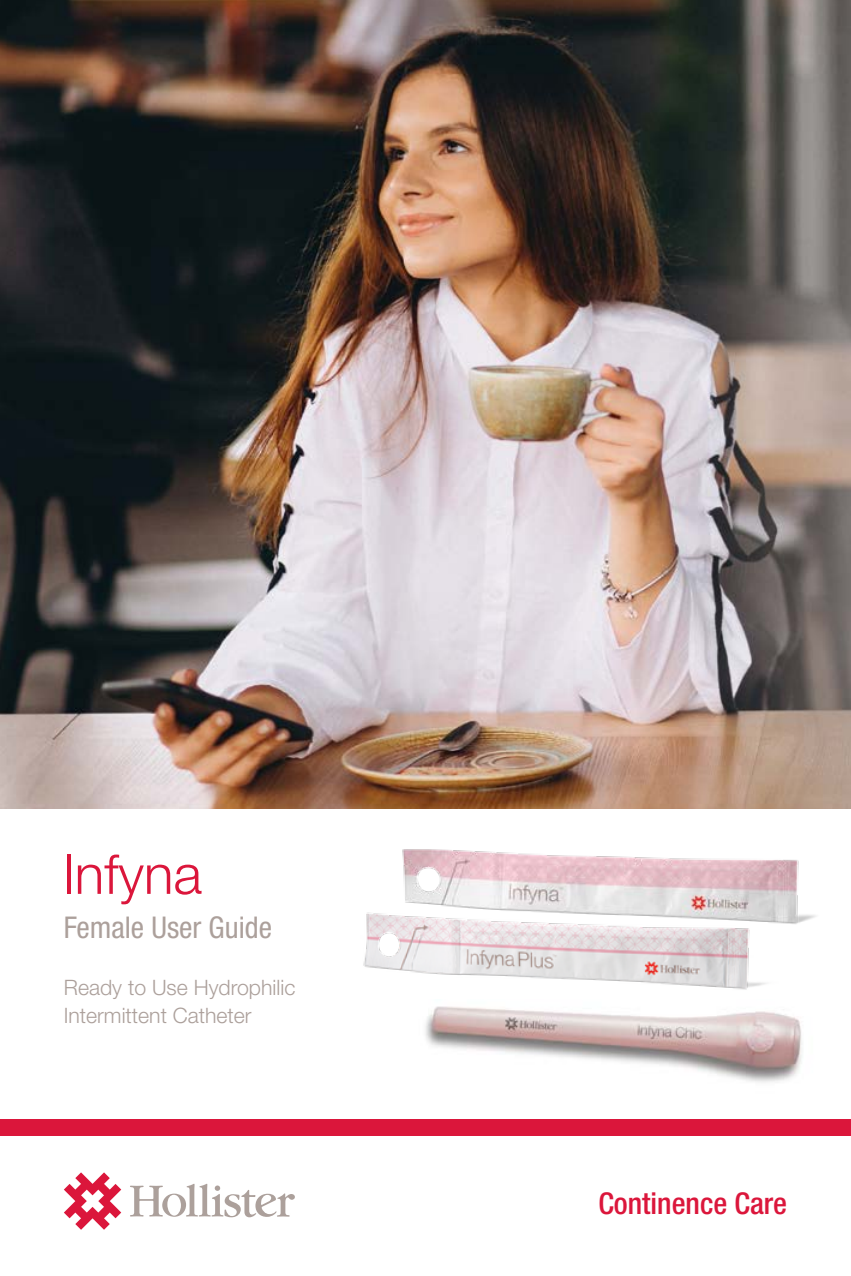
<style>
.page{position:relative;width:851px;height:1276px;background:#fff}
.page>*{position:absolute;margin:0;border:0;box-sizing:border-box;transform-origin:0 0}
.t1{font:300 55px "Helvetica Neue LT";color:#db163b}
.t2{font:condensed 30px "Helvetica Neue LT";color:#aca09b}
.t3{font:500 condensed 30px "Helvetica Neue LT";color:#db163b}
.t4{font:300 21.25px/28px "Helvetica Neue LT";color:#aca09b}
</style>
<div class="page">
<img style="left:0;top:0;width:850px;height:808px">
<div style="left:0;top:1119px;width:850px;height:16px;background:#db163b"></div>
<svg style="left:64px;top:1172px;width:231px;height:57px"></svg>
<img style="left:402px;top:849px;width:414px;height:75px">
<img style="left:363px;top:904px;width:424px;height:86px">
<img style="left:425px;top:1006px;width:377px;height:77px">
<h1 class="t1" style="left:62px;top:840px;width:141px">Infyna</h1>
<h2 class="t2" style="left:64px;top:910px;width:210px">Female User Guide</h2>
<p class="t4" style="left:64px;top:973px;width:233px">Ready to Use Hydrophilic<br>Intermittent Catheter</p>
<h2 class="t3" style="left:598px;top:1186px;width:190px">Continence Care</h2>
</div>
